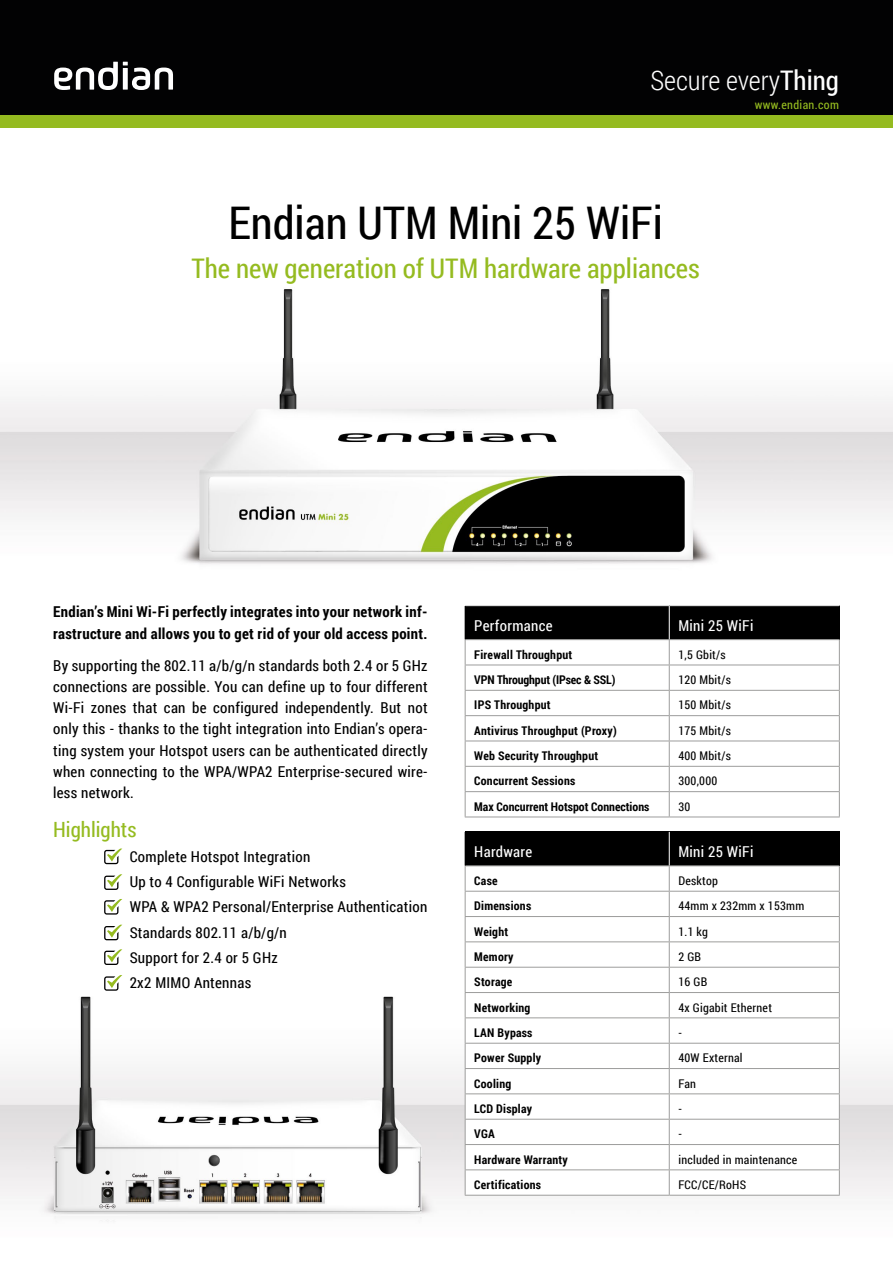
<style>
.page{position:relative;width:893px;height:1263px;background:#fff}
.page>*{position:absolute;margin:0;border:0;box-sizing:border-box;transform-origin:0 0}
.t1{font:45px "Roboto Condensed";color:#000}
.t2{font:27px "Roboto Condensed";color:#95bb20}
.t3{font:300 27px "Roboto Condensed";color:#fff}
.t4{font:21px "Roboto Condensed";color:#95bb20}
.t5{font:15px/21.3px "Roboto Condensed";letter-spacing:.02em;color:#000;text-align:justify}
.t6{font:700 15px/21.3px "Roboto Condensed";letter-spacing:.02em;color:#000}
.t7{font:15px "Roboto Condensed";letter-spacing:.02em;color:#fff}
.t8{font:700 12px "Roboto Condensed";letter-spacing:.02em;color:#000}
.t9{font:12px "Roboto Condensed";letter-spacing:.02em;color:#000}
.t10{font:700 12px "Roboto Condensed";color:#000}
.t11{font:700 12px "Roboto Condensed";letter-spacing:-.01em;color:#000}
.t12{font:12px "Roboto Condensed";letter-spacing:.03em;color:#95bb20}
.s1{font-weight:400}
</style>
<div class="page">
<div style="left:0;top:115px;width:893px;height:13px;background:#95bb20"></div>
<div style="left:0;top:0;width:893px;height:115px;background:#020203"></div>
<svg style="left:54px;top:62px;width:119px;height:28px"></svg>
<img style="left:0;top:983px;width:893px;height:239px">
<div style="left:465px;top:606px;width:204px;height:34px;background:#000"></div>
<div style="left:669px;top:606px;width:170px;height:34px;background:#000"></div>
<svg style="left:466px;top:640px;width:373px;height:177px"></svg>
<hr style="left:465px;top:639px;width:204px;height:1px;background:#9d9d9c">
<hr style="left:669px;top:639px;width:171px;height:1px;background:#9d9d9c">
<hr style="left:465px;top:665px;width:204px;height:1px;background:#9d9d9c">
<hr style="left:669px;top:665px;width:171px;height:1px;background:#9d9d9c">
<hr style="left:465px;top:690px;width:204px;height:1px;background:#9d9d9c">
<hr style="left:669px;top:690px;width:171px;height:1px;background:#9d9d9c">
<hr style="left:465px;top:715px;width:204px;height:1px;background:#9d9d9c">
<hr style="left:669px;top:715px;width:171px;height:1px;background:#9d9d9c">
<hr style="left:465px;top:741px;width:204px;height:1px;background:#9d9d9c">
<hr style="left:669px;top:741px;width:171px;height:1px;background:#9d9d9c">
<hr style="left:465px;top:766px;width:204px;height:1px;background:#9d9d9c">
<hr style="left:669px;top:766px;width:171px;height:1px;background:#9d9d9c">
<hr style="left:465px;top:791px;width:204px;height:1px;background:#9d9d9c">
<svg style="left:465px;top:640px;width:1px;height:177px"></svg>
<hr style="left:669px;top:791px;width:171px;height:1px;background:#9d9d9c">
<svg style="left:669px;top:640px;width:1px;height:177px"></svg>
<svg style="left:839px;top:640px;width:1px;height:177px"></svg>
<hr style="left:465px;top:817px;width:204px;height:1px;background:#9d9d9c">
<hr style="left:669px;top:817px;width:171px;height:1px;background:#9d9d9c">
<hr style="left:669px;top:606px;width:1px;height:33px;background:#fff">
<hr style="left:839px;top:606px;width:1px;height:33px;background:#000">
<div style="left:465px;top:832px;width:204px;height:34px;background:#000"></div>
<div style="left:669px;top:832px;width:170px;height:34px;background:#000"></div>
<svg style="left:466px;top:866px;width:373px;height:329px"></svg>
<hr style="left:465px;top:865px;width:204px;height:1px;background:#9d9d9c">
<hr style="left:669px;top:865px;width:171px;height:1px;background:#9d9d9c">
<hr style="left:465px;top:891px;width:204px;height:1px;background:#9d9d9c">
<hr style="left:669px;top:891px;width:171px;height:1px;background:#9d9d9c">
<hr style="left:465px;top:916px;width:204px;height:1px;background:#9d9d9c">
<hr style="left:669px;top:916px;width:171px;height:1px;background:#9d9d9c">
<hr style="left:465px;top:941px;width:204px;height:1px;background:#9d9d9c">
<hr style="left:669px;top:941px;width:171px;height:1px;background:#9d9d9c">
<hr style="left:465px;top:967px;width:204px;height:1px;background:#9d9d9c">
<hr style="left:669px;top:967px;width:171px;height:1px;background:#9d9d9c">
<hr style="left:465px;top:992px;width:204px;height:1px;background:#9d9d9c">
<hr style="left:669px;top:992px;width:171px;height:1px;background:#9d9d9c">
<hr style="left:465px;top:1017px;width:204px;height:1px;background:#9d9d9c">
<hr style="left:669px;top:1017px;width:171px;height:1px;background:#9d9d9c">
<hr style="left:465px;top:1043px;width:204px;height:1px;background:#9d9d9c">
<hr style="left:669px;top:1043px;width:171px;height:1px;background:#9d9d9c">
<hr style="left:465px;top:1068px;width:204px;height:1px;background:#9d9d9c">
<hr style="left:669px;top:1068px;width:171px;height:1px;background:#9d9d9c">
<hr style="left:465px;top:1093px;width:204px;height:1px;background:#9d9d9c">
<hr style="left:669px;top:1093px;width:171px;height:1px;background:#9d9d9c">
<hr style="left:465px;top:1119px;width:204px;height:1px;background:#9d9d9c">
<hr style="left:669px;top:1119px;width:171px;height:1px;background:#9d9d9c">
<hr style="left:465px;top:1144px;width:204px;height:1px;background:#9d9d9c">
<hr style="left:669px;top:1144px;width:171px;height:1px;background:#9d9d9c">
<hr style="left:465px;top:1169px;width:204px;height:1px;background:#9d9d9c">
<svg style="left:465px;top:866px;width:1px;height:329px"></svg>
<hr style="left:669px;top:1169px;width:171px;height:1px;background:#9d9d9c">
<svg style="left:669px;top:866px;width:1px;height:329px"></svg>
<svg style="left:839px;top:866px;width:1px;height:329px"></svg>
<hr style="left:465px;top:1195px;width:204px;height:1px;background:#9d9d9c">
<hr style="left:669px;top:1195px;width:171px;height:1px;background:#9d9d9c">
<hr style="left:669px;top:832px;width:1px;height:33px;background:#fff">
<hr style="left:839px;top:832px;width:1px;height:33px;background:#000">
<svg style="left:104px;top:848px;width:18px;height:16px"></svg>
<svg style="left:104px;top:874px;width:18px;height:16px"></svg>
<svg style="left:104px;top:899px;width:18px;height:15px"></svg>
<svg style="left:104px;top:925px;width:18px;height:15px"></svg>
<svg style="left:104px;top:949px;width:18px;height:16px"></svg>
<svg style="left:104px;top:975px;width:18px;height:16px"></svg>
<img style="left:0;top:289px;width:893px;height:275px">
<h2 class="t3" style="left:650px;top:62px;width:190px">Secure every<span class="s1">Thing</span></h2>
<p class="t12" style="left:755px;top:96px;width:86px">www.endian.com</p>
<h1 class="t1" style="left:228px;top:191px;width:436px">Endian UTM Mini 25 WiFi</h1>
<h2 class="t2" style="left:191px;top:249px;width:510px">The new generation of UTM hardware appliances</h2>
<p class="t6" style="left:53px;top:601px;width:376px">Endian’s Mini Wi-Fi perfectly integrates into your network inf&shy;rastructure and allows you to get rid of your old access point.</p>
<p class="t5" style="left:53px;top:654px;width:376px">By supporting the 802.11 a/b/g/n standards both 2.4 or 5 GHz connections are possible. You can define up to four different Wi-Fi zones that can be configured independently. But not only this - thanks to the tight integration into Endian’s opera&shy;ting system your Hotspot users can be authenticated directly when connecting to the WPA/WPA2 Enterprise-secured wire&shy;less network.</p>
<h3 class="t4" style="left:53px;top:815px;width:85px">Highlights</h3>
<p class="t5" style="left:130px;top:843px;width:299px;line-height:25.2px;text-align:left">Complete Hotspot Integration<br>Up to 4 Configurable WiFi Networks<br>WPA &amp; WPA2 Personal/Enterprise Authentication<br>Standards 802.11 a/b/g/n<br>Support for 2.4 or 5 GHz<br>2x2 MIMO Antennas</p>
<p class="t7" style="left:474px;top:615px;width:80px">Performance</p>
<p class="t7" style="left:678px;top:615px;width:77px">Mini 25 WiFi</p>
<p class="t8" style="left:474px;top:646px;width:100px">Firewall Throughput</p>
<p class="t9" style="left:678px;top:646px;width:49px">1,5 Gbit/s</p>
<p class="t11" style="left:474px;top:671px;width:143px">VPN Throughput (IPsec &amp; SSL)</p>
<p class="t9" style="left:678px;top:671px;width:54px">120 Mbit/s</p>
<p class="t8" style="left:474px;top:696px;width:78px">IPS Throughput</p>
<p class="t9" style="left:678px;top:697px;width:54px">150 Mbit/s</p>
<p class="t8" style="left:474px;top:722px;width:144px">Antivirus Throughput (Proxy)</p>
<p class="t9" style="left:678px;top:722px;width:54px">175 Mbit/s</p>
<p class="t8" style="left:474px;top:747px;width:125px">Web Security Throughput</p>
<p class="t9" style="left:678px;top:747px;width:54px">400 Mbit/s</p>
<p class="t8" style="left:474px;top:772px;width:103px">Concurrent Sessions</p>
<p class="t9" style="left:678px;top:773px;width:40px">300,000</p>
<p class="t10" style="left:474px;top:798px;width:177px">Max Concurrent Hotspot Connections</p>
<p class="t9" style="left:678px;top:798px;width:13px">30</p>
<p class="t7" style="left:474px;top:841px;width:59px">Hardware</p>
<p class="t7" style="left:678px;top:841px;width:77px">Mini 25 WiFi</p>
<p class="t8" style="left:474px;top:872px;width:25px">Case</p>
<p class="t9" style="left:678px;top:872px;width:41px">Desktop</p>
<p class="t8" style="left:474px;top:897px;width:58px">Dimensions</p>
<p class="t9" style="left:678px;top:897px;width:127px">44mm x 232mm x 153mm</p>
<p class="t8" style="left:474px;top:923px;width:35px">Weight</p>
<p class="t9" style="left:678px;top:923px;width:31px">1.1 kg</p>
<p class="t8" style="left:474px;top:948px;width:41px">Memory</p>
<p class="t9" style="left:678px;top:948px;width:24px">2 GB</p>
<p class="t8" style="left:474px;top:973px;width:40px">Storage</p>
<p class="t9" style="left:678px;top:973px;width:30px">16 GB</p>
<p class="t8" style="left:474px;top:999px;width:58px">Networking</p>
<p class="t9" style="left:678px;top:999px;width:95px">4x Gigabit Ethernet</p>
<p class="t8" style="left:474px;top:1024px;width:60px">LAN Bypass</p>
<p class="t9" style="left:678px;top:1024px;width:5px">-</p>
<p class="t8" style="left:474px;top:1049px;width:68px">Power Supply</p>
<p class="t9" style="left:678px;top:1049px;width:66px">40W External</p>
<p class="t8" style="left:474px;top:1075px;width:38px">Cooling</p>
<p class="t9" style="left:678px;top:1075px;width:19px">Fan</p>
<p class="t8" style="left:474px;top:1100px;width:59px">LCD Display</p>
<p class="t9" style="left:678px;top:1100px;width:5px">-</p>
<p class="t8" style="left:474px;top:1125px;width:22px">VGA</p>
<p class="t9" style="left:678px;top:1125px;width:5px">-</p>
<p class="t8" style="left:474px;top:1151px;width:95px">Hardware Warranty</p>
<p class="t9" style="left:678px;top:1151px;width:120px">included in maintenance</p>
<p class="t8" style="left:474px;top:1176px;width:68px">Certifications</p>
<p class="t9" style="left:678px;top:1176px;width:69px">FCC/CE/RoHS</p>
</div>
